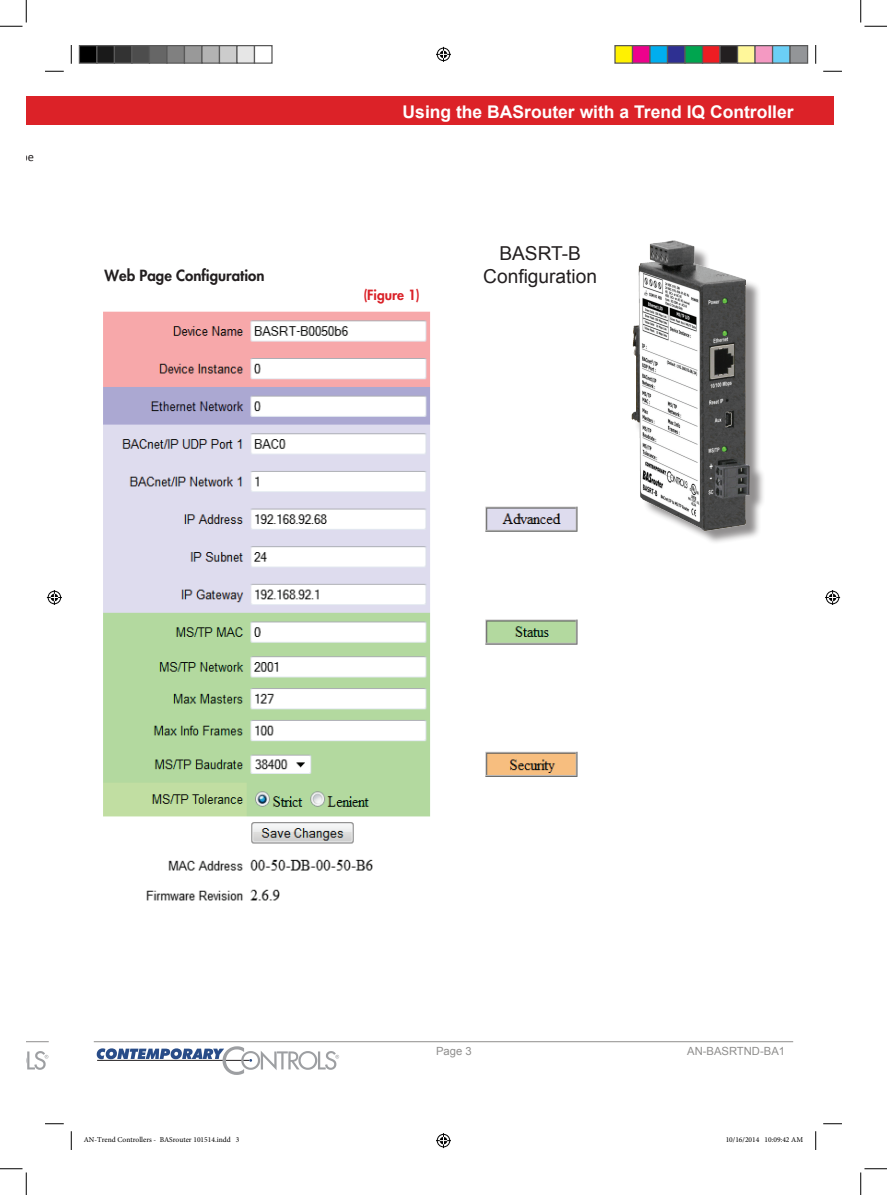
<style>
.page{position:relative;width:887px;height:1195px;background:#fff}
.page>*{position:absolute;margin:0;border:0;box-sizing:border-box;transform-origin:0 0}
.t1{font:19.12px/23.4px "Arial";color:#231f20;text-align:center}
.t2{font:700 17.5px "Arial";color:#fff}
.t3{font:800 15px "Futura";color:#231f20}
.t4{font:800 13.75px "Futura";color:#da2128}
.t5{font:11.25px "Arial";color:#8f8e8d}
.t6{font:7.5px "Minion Pro";color:#000}
</style>
<div class="page">
<svg style="left:26px;top:1041px;width:23px;height:1px"></svg>
<hr style="left:94px;top:1041px;width:699px;height:1px;background:#8f8e8d">
<img style="left:103px;top:311px;width:475px;height:590px">
<div style="left:634px;top:243px;width:131px;height:302px;background:#231f20;opacity:.5"></div>
<img style="left:631px;top:240px;width:122px;height:293px">
<div style="left:26px;top:96px;width:807px;height:29px;background:#dc2228"></div>
<svg style="left:26px;top:1051px;width:22px;height:19px"></svg>
<svg style="left:97px;top:1046px;width:242px;height:29px"></svg>
<div style="left:261px;top:625px;width:13px;height:14px;background:#fff"></div>
<svg style="left:45px;top:70px;width:19px;height:2px"></svg>
<svg style="left:823px;top:70px;width:19px;height:2px"></svg>
<svg style="left:45px;top:1123px;width:19px;height:1px"></svg>
<svg style="left:823px;top:1123px;width:19px;height:1px"></svg>
<svg style="left:70px;top:45px;width:2px;height:19px"></svg>
<svg style="left:70px;top:1131px;width:2px;height:19px"></svg>
<svg style="left:815px;top:45px;width:1px;height:19px"></svg>
<svg style="left:815px;top:1131px;width:1px;height:19px"></svg>
<svg style="left:0;top:0;width:27px;height:27px"></svg>
<svg style="left:0;top:1168px;width:27px;height:27px"></svg>
<svg style="left:860px;top:0;width:27px;height:27px"></svg>
<svg style="left:860px;top:1168px;width:27px;height:27px"></svg>
<svg style="left:436px;top:47px;width:15px;height:15px"></svg>
<svg style="left:436px;top:1133px;width:15px;height:15px"></svg>
<svg style="left:47px;top:590px;width:15px;height:15px"></svg>
<svg style="left:825px;top:590px;width:15px;height:15px"></svg>
<div style="left:79px;top:46px;width:18px;height:17px;background:#000"></div>
<div style="left:79px;top:45px;width:19px;height:19px;border:1px solid #595959"></div>
<div style="left:97px;top:46px;width:17px;height:17px;background:#1a1a1a"></div>
<div style="left:96px;top:45px;width:19px;height:19px;border:1px solid #595959"></div>
<div style="left:114px;top:46px;width:18px;height:17px;background:#333"></div>
<div style="left:114px;top:45px;width:18px;height:19px;border:1px solid #595959"></div>
<div style="left:132px;top:46px;width:17px;height:17px;background:#4d4d4d"></div>
<div style="left:131px;top:45px;width:19px;height:19px;border:1px solid #595959"></div>
<div style="left:149px;top:46px;width:18px;height:17px;background:#666"></div>
<div style="left:149px;top:45px;width:19px;height:19px;border:1px solid #595959"></div>
<div style="left:167px;top:46px;width:17px;height:17px;background:#808080"></div>
<div style="left:166px;top:45px;width:19px;height:19px;border:1px solid #595959"></div>
<div style="left:184px;top:46px;width:18px;height:17px;background:#999"></div>
<div style="left:184px;top:45px;width:18px;height:19px;border:1px solid #595959"></div>
<div style="left:202px;top:46px;width:17px;height:17px;background:#b3b3b3"></div>
<div style="left:201px;top:45px;width:19px;height:19px;border:1px solid #595959"></div>
<div style="left:219px;top:46px;width:18px;height:17px;background:#ccc"></div>
<div style="left:219px;top:45px;width:19px;height:19px;border:1px solid #595959"></div>
<div style="left:237px;top:46px;width:17px;height:17px;background:#e6e6e6"></div>
<div style="left:236px;top:45px;width:19px;height:19px;border:1px solid #595959"></div>
<div style="left:254px;top:45px;width:18px;height:19px;border:1px solid #595959"></div>
<div style="left:615px;top:46px;width:17px;height:17px;background:#fff101"></div>
<div style="left:614px;top:45px;width:19px;height:19px;border:1px solid #595959"></div>
<div style="left:632px;top:46px;width:18px;height:17px;background:#ed028c"></div>
<div style="left:632px;top:45px;width:18px;height:19px;border:1px solid #595959"></div>
<div style="left:650px;top:46px;width:17px;height:17px;background:#00aeef"></div>
<div style="left:649px;top:45px;width:19px;height:19px;border:1px solid #595959"></div>
<div style="left:667px;top:46px;width:18px;height:17px;background:#2e3092"></div>
<div style="left:667px;top:45px;width:18px;height:19px;border:1px solid #595959"></div>
<div style="left:685px;top:46px;width:17px;height:17px;background:#00a54f"></div>
<div style="left:684px;top:45px;width:19px;height:19px;border:1px solid #595959"></div>
<div style="left:702px;top:46px;width:18px;height:17px;background:#ee1d23"></div>
<div style="left:702px;top:45px;width:18px;height:19px;border:1px solid #595959"></div>
<div style="left:720px;top:46px;width:17px;height:17px;background:#231f20"></div>
<div style="left:719px;top:45px;width:19px;height:19px;border:1px solid #595959"></div>
<div style="left:737px;top:46px;width:18px;height:17px;background:#fff79a"></div>
<div style="left:737px;top:45px;width:18px;height:19px;border:1px solid #595959"></div>
<div style="left:755px;top:46px;width:17px;height:17px;background:#f499c2"></div>
<div style="left:754px;top:45px;width:19px;height:19px;border:1px solid #595959"></div>
<div style="left:772px;top:46px;width:18px;height:17px;background:#6bcff6"></div>
<div style="left:772px;top:45px;width:18px;height:19px;border:1px solid #595959"></div>
<div style="left:790px;top:46px;width:17px;height:17px;background:#939598"></div>
<div style="left:789px;top:45px;width:19px;height:19px;border:1px solid #595959"></div>
<h3 class="t3" style="left:105px;top:266px;width:161px">Web Page Configuration</h3>
<h2 class="t2" style="left:402px;top:100px;width:392px">Using the BASrouter with a Trend IQ Controller</h2>
<h3 class="t4" style="left:363px;top:286px;width:58px">(Figure 1)</h3>
<h1 class="t1" style="left:483px;top:242px;width:115px">BASRT-B<br>Configuration</h1>
<h3 class="t5" style="left:436px;top:1043px;width:37px">Page 3</h3>
<h3 class="t5" style="left:687px;top:1043px;width:99px">AN-BASRTND-BA1</h3>
<p class="t6" style="left:84px;top:1135px;width:157px">AN-Trend Controllers - BASrouter 101514.indd 3</p>
<p class="t6" style="left:725px;top:1135px;width:79px">10/16/2014 10:09:42 AM</p>
</div>
